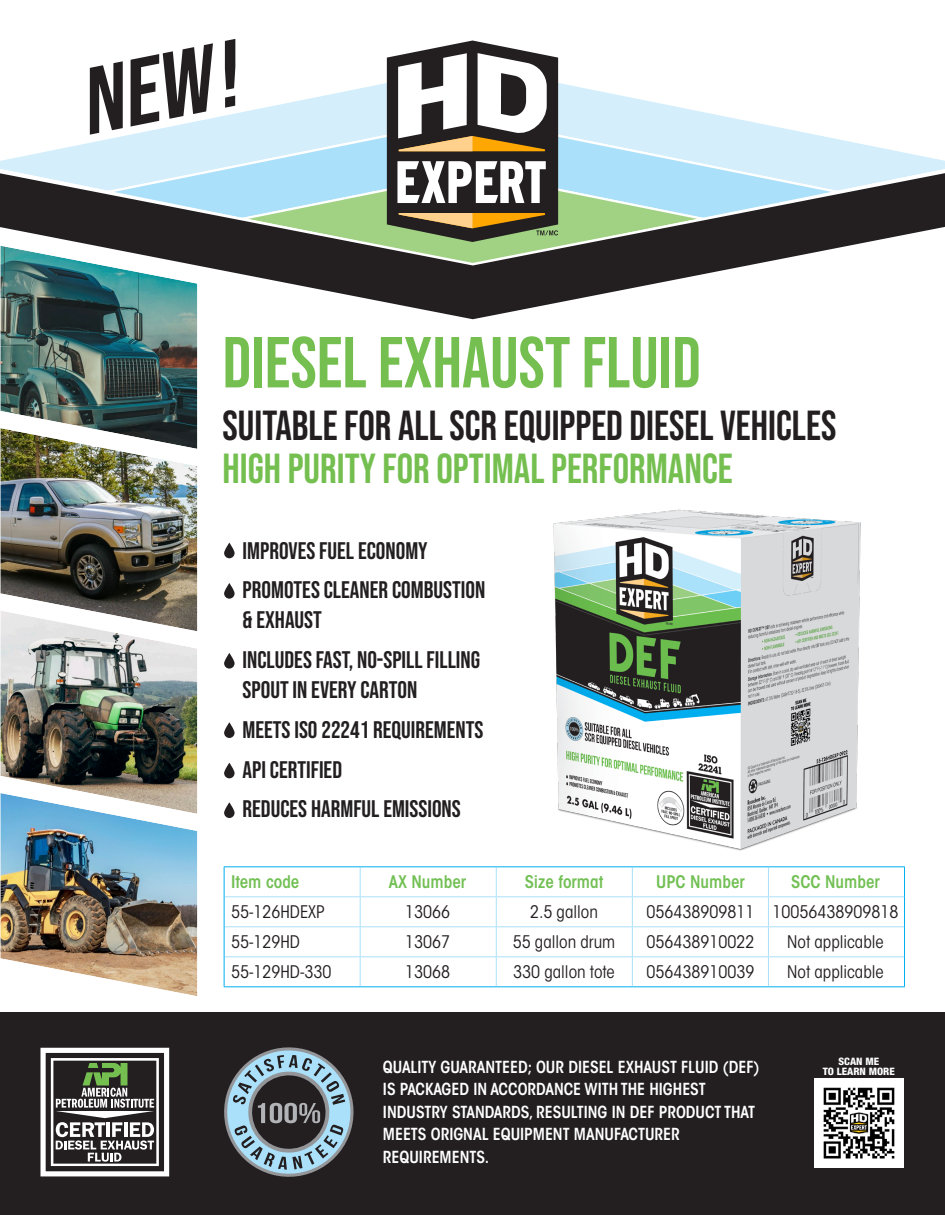
<style>
.page{position:relative;width:945px;height:1215px;background:#fff}
.page>*{position:absolute;margin:0;border:0;box-sizing:border-box;transform-origin:0 0}
.t1{font:italic 93.6px "Bebas Neue";color:#231f20;scale:1.04 1}
.t2{font:72px "Bebas Neue";color:#74bf4f}
.t3{font:42px "Bebas Neue";color:#231f20}
.t4{font:42px "Bebas Neue";color:#74bf4f}
.t5{font:24px/39.8px "Bebas Neue";color:#231f20}
.t6{font:condensed 17.25px "ITC Avant Garde Std";color:#231f20}
.t7{font:600 condensed 17.25px "ITC Avant Garde Std";color:#72c054}
.t8{font:600 condensed 16.5px/22.5px "ITC Avant Garde Std";color:#fff}
.t9{font:800 condensed 10.2px/10.2px "Helvetica Neue LT Pro";color:#fff;text-align:center;scale:1.05 1}
</style>
<div class="page">
<img style="left:1px;top:322px;width:196px;height:89px">
<img style="left:1px;top:466px;width:196px;height:127px">
<img style="left:1px;top:411px;width:196px;height:55px">
<img style="left:1px;top:648px;width:196px;height:128px">
<svg style="left:1px;top:593px;width:196px;height:55px"></svg>
<img style="left:1px;top:831px;width:196px;height:127px">
<svg style="left:1px;top:776px;width:196px;height:55px"></svg>
<svg style="left:1px;top:958px;width:196px;height:38px"></svg>
<div style="left:0;top:1012px;width:945px;height:203px;background:#231f20"></div>
<img style="left:518px;top:509px;width:378px;height:372px">
<svg style="left:0;top:284px;width:653px;height:38px"></svg>
<svg style="left:0;top:41px;width:945px;height:243px"></svg>
<svg style="left:40px;top:1048px;width:129px;height:128px"></svg>
<svg style="left:224px;top:1047px;width:130px;height:130px"></svg>
<svg style="left:224px;top:543px;width:11px;height:15px"></svg>
<svg style="left:224px;top:583px;width:11px;height:16px"></svg>
<svg style="left:224px;top:653px;width:11px;height:16px"></svg>
<svg style="left:224px;top:722px;width:11px;height:16px"></svg>
<svg style="left:224px;top:763px;width:11px;height:15px"></svg>
<svg style="left:224px;top:802px;width:11px;height:16px"></svg>
<hr style="left:224px;top:896px;width:136px;height:1px;background:#aae0f9">
<hr style="left:360px;top:896px;width:136px;height:1px;background:#aae0f9">
<hr style="left:496px;top:896px;width:136px;height:1px;background:#aae0f9">
<hr style="left:632px;top:896px;width:136px;height:1px;background:#aae0f9">
<hr style="left:768px;top:896px;width:136px;height:1px;background:#aae0f9">
<hr style="left:224px;top:926px;width:136px;height:1px;background:#aae0f9">
<hr style="left:360px;top:926px;width:136px;height:1px;background:#aae0f9">
<hr style="left:496px;top:926px;width:136px;height:1px;background:#aae0f9">
<hr style="left:632px;top:926px;width:136px;height:1px;background:#aae0f9">
<hr style="left:768px;top:926px;width:136px;height:1px;background:#aae0f9">
<hr style="left:224px;top:956px;width:136px;height:1px;background:#aae0f9">
<hr style="left:360px;top:956px;width:136px;height:1px;background:#aae0f9">
<svg style="left:360px;top:867px;width:1px;height:119px"></svg>
<hr style="left:496px;top:956px;width:136px;height:1px;background:#aae0f9">
<svg style="left:496px;top:867px;width:1px;height:119px"></svg>
<hr style="left:632px;top:956px;width:136px;height:1px;background:#aae0f9">
<svg style="left:632px;top:867px;width:1px;height:119px"></svg>
<hr style="left:768px;top:956px;width:136px;height:1px;background:#aae0f9">
<svg style="left:768px;top:867px;width:1px;height:119px"></svg>
<hr style="left:224px;top:866px;width:136px;height:1px;background:#00aeef">
<hr style="left:224px;top:867px;width:1px;height:30px;background:#00aeef">
<hr style="left:360px;top:866px;width:136px;height:1px;background:#00aeef">
<hr style="left:496px;top:866px;width:136px;height:1px;background:#00aeef">
<hr style="left:632px;top:866px;width:136px;height:1px;background:#00aeef">
<hr style="left:768px;top:866px;width:137px;height:1px;background:#00aeef">
<hr style="left:904px;top:867px;width:1px;height:30px;background:#00aeef">
<hr style="left:224px;top:897px;width:1px;height:30px;background:#00aeef">
<hr style="left:904px;top:897px;width:1px;height:30px;background:#00aeef">
<hr style="left:224px;top:927px;width:1px;height:30px;background:#00aeef">
<hr style="left:904px;top:927px;width:1px;height:30px;background:#00aeef">
<svg style="left:224px;top:957px;width:1px;height:29px"></svg>
<svg style="left:904px;top:957px;width:1px;height:29px"></svg>
<hr style="left:224px;top:986px;width:136px;height:1px;background:#00aeef">
<hr style="left:360px;top:986px;width:136px;height:1px;background:#00aeef">
<hr style="left:496px;top:986px;width:136px;height:1px;background:#00aeef">
<hr style="left:632px;top:986px;width:136px;height:1px;background:#00aeef">
<hr style="left:768px;top:986px;width:137px;height:1px;background:#00aeef">
<img style="left:814px;top:1079px;width:89px;height:89px">
<h1 class="t1" style="left:70px;top:51px;width:153px;rotate:-11deg">NEW!</h1>
<h2 class="t2" style="left:223px;top:322px;width:480px">DIESEL EXHAUST FLUID</h2>
<h3 class="t3" style="left:223px;top:401px;width:615px">SUITABLE FOR ALL SCR EQUIPPED DIESEL VEHICLES</h3>
<h3 class="t4" style="left:223px;top:445px;width:512px">HIGH PURITY FOR OPTIMAL PERFORMANCE</h3>
<h3 class="t5" style="left:243px;top:530px;width:244px">IMPROVES FUEL ECONOMY<br>PROMOTES CLEANER COMBUSTION</h3>
<h3 class="t5" style="left:243px;top:600px;width:239px">&amp; EXHAUST<br>INCLUDES FAST, NO-SPILL FILLING</h3>
<h3 class="t5" style="left:243px;top:670px;width:242px">SPOUT IN EVERY CARTON<br>MEETS ISO 22241 REQUIREMENTS<br>API CERTIFIED<br>REDUCES HARMFUL EMISSIONS</h3>
<p class="t7" style="left:231px;top:871px;width:70px">Item code</p>
<p class="t7" style="left:389px;top:871px;width:79px">AX Number</p>
<p class="t7" style="left:525px;top:871px;width:80px">Size format</p>
<p class="t7" style="left:656px;top:871px;width:90px">UPC Number</p>
<p class="t7" style="left:791px;top:871px;width:90px">SCC Number</p>
<p class="t6" style="left:231px;top:902px;width:95px">55-126HDEXP</p>
<p class="t6" style="left:405px;top:902px;width:46px">13066</p>
<p class="t6" style="left:530px;top:902px;width:69px">2.5 gallon</p>
<p class="t6" style="left:647px;top:902px;width:253px">056438909811 10056438909818</p>
<p class="t6" style="left:231px;top:932px;width:70px">55-129HD</p>
<p class="t6" style="left:405px;top:932px;width:46px">13067</p>
<p class="t6" style="left:513px;top:932px;width:104px">55 gallon drum</p>
<p class="t6" style="left:647px;top:932px;width:109px">056438910022</p>
<p class="t6" style="left:787px;top:932px;width:98px">Not applicable</p>
<p class="t6" style="left:231px;top:962px;width:102px">55-129HD-330</p>
<p class="t6" style="left:405px;top:962px;width:46px">13068</p>
<p class="t6" style="left:513px;top:962px;width:103px">330 gallon tote</p>
<p class="t6" style="left:647px;top:962px;width:109px">056438910039</p>
<p class="t6" style="left:787px;top:962px;width:98px">Not applicable</p>
<p class="t8" style="left:383px;top:1056px;width:378px">QUALITY GUARANTEED; OUR DIESEL EXHAUST FLUID (DEF)<br>IS PACKAGED IN ACCORDANCE WITH THE HIGHEST INDUSTRY STANDARDS, RESULTING IN DEF PRODUCT THAT MEETS ORIGNAL EQUIPMENT MANUFACTURER REQUIREMENTS.</p>
<p class="t9" style="left:823px;top:1056px;width:70px">SCAN ME<br>TO LEARN MORE</p>
</div>
